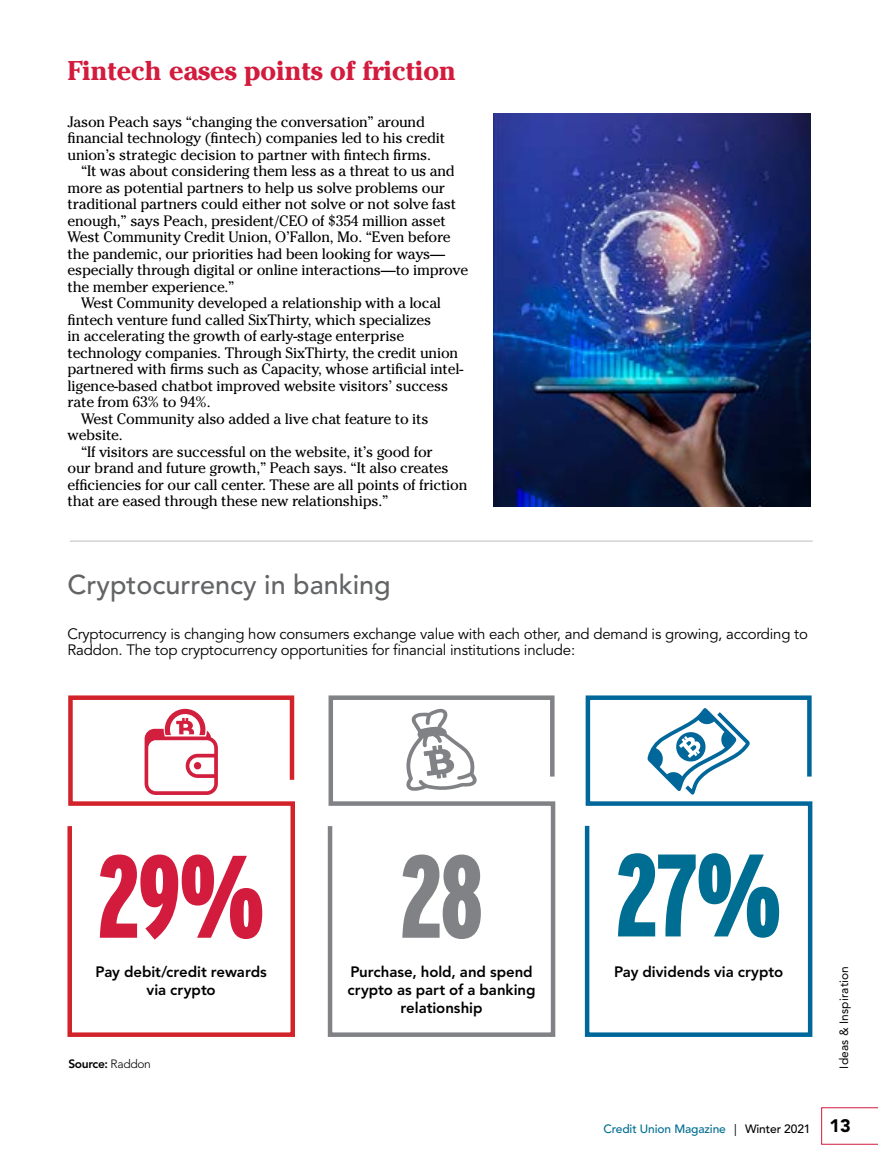
<style>
.page{position:relative;width:878px;height:1175px;background:#fff}
.page>*{position:absolute;margin:0;border:0;box-sizing:border-box;transform-origin:0 0}
.t1{font:900 117px "Interstate Compressed";color:#d21b3d}
.t2{font:700 27px "Cheltenham Std";color:#d21b3d}
.t3{font:500 27px "Avenir LT Std";color:#636466}
.t4{font:900 18px "Avenir LT Std";color:#000}
.t5{font:15px "Cheltenham Std";letter-spacing:-.015em;color:#000}
.t6{font:15px/16.5px "Avenir LT Std";letter-spacing:-.015em;color:#000}
.t7{font:800 15px/18px "Avenir LT Std";letter-spacing:-.005em;color:#000;text-align:center}
.t8{font:500 12px "Avenir LT Std";letter-spacing:-.01em;color:#006d92}
.t9{font:12px "Avenir LT Std";letter-spacing:.01em;color:#000}
.t10{font:800 12px "Avenir LT Std";letter-spacing:-.03em;color:#000}
.s1{color:#808285}
.s2{color:#006d92}
.s3{font-weight:300}
.s4{font-weight:400;color:#000}
.s5{color:#000}
</style>
<div class="page">
<svg style="left:821px;top:1107px;width:57px;height:37px"></svg>
<hr style="left:70px;top:541px;width:742px;height:1px;background:#bcbec0">
<svg style="left:67px;top:695px;width:228px;height:342px"></svg>
<svg style="left:327px;top:695px;width:229px;height:342px"></svg>
<svg style="left:584px;top:695px;width:229px;height:342px"></svg>
<svg style="left:144px;top:708px;width:74px;height:87px"></svg>
<div style="left:194px;top:762px;width:7px;height:7px;background:#d21f3e;border-radius:50%"></div>
<svg style="left:647px;top:708px;width:103px;height:86px"></svg>
<svg style="left:404px;top:708px;width:73px;height:82px"></svg>
<img style="left:493px;top:113px;width:317px;height:393px">
<h2 class="t2" style="left:68px;top:54px;width:390px">Fintech eases points of friction</h2>
<p class="t5" style="left:68px;top:113px;width:359px">Jason Peach says “changing the conversation” around</p>
<p class="t5" style="left:68px;top:129px;width:379px">financial technology (fintech) companies led to his credit</p>
<p class="t5" style="left:68px;top:146px;width:365px">union’s strategic decision to partner with fintech firms.</p>
<p class="t5" style="left:81px;top:162px;width:375px">“It was about considering them less as a threat to us and</p>
<p class="t5" style="left:68px;top:179px;width:379px">more as potential partners to help us solve problems our</p>
<p class="t5" style="left:68px;top:195px;width:390px">traditional partners could either not solve or not solve fast</p>
<p class="t5" style="left:68px;top:212px;width:380px">enough,” says Peach, president/CEO of $354 million asset</p>
<p class="t5" style="left:68px;top:228px;width:384px">West Community Credit Union, O’Fallon, Mo. “Even before</p>
<p class="t5" style="left:68px;top:245px;width:379px">the pandemic, our priorities had been looking for ways—</p>
<p class="t5" style="left:68px;top:261px;width:402px">especially through digital or online interactions—to improve</p>
<p class="t5" style="left:68px;top:278px;width:168px">the member experience.”</p>
<p class="t5" style="left:81px;top:294px;width:361px">West Community developed a relationship with a local</p>
<p class="t5" style="left:68px;top:311px;width:365px">fintech venture fund called SixThirty, which specializes</p>
<p class="t5" style="left:68px;top:327px;width:338px">in accelerating the growth of early-stage enterprise</p>
<p class="t5" style="left:68px;top:344px;width:392px">technology companies. Through SixThirty, the credit union</p>
<p class="t5" style="left:68px;top:360px;width:397px">partnered with firms such as Capacity, whose artificial intel-</p>
<p class="t5" style="left:68px;top:377px;width:382px">ligence-based chatbot improved website visitors’ success</p>
<p class="t5" style="left:68px;top:393px;width:145px">rate from 63% to 94%.</p>
<p class="t5" style="left:81px;top:410px;width:349px">West Community also added a live chat feature to its</p>
<p class="t5" style="left:68px;top:426px;width:57px">website.</p>
<p class="t5" style="left:81px;top:443px;width:353px">“If visitors are successful on the website, it’s good for</p>
<p class="t5" style="left:68px;top:459px;width:382px">our brand and future growth,” Peach says. “It also creates</p>
<p class="t5" style="left:68px;top:476px;width:401px">efficiencies for our call center. These are all points of friction</p>
<p class="t5" style="left:68px;top:492px;width:322px">that are eased through these new relationships.”</p>
<h2 class="t3" style="left:68px;top:569px;width:325px">Cryptocurrency in banking</h2>
<p class="t6" style="left:68px;top:625px;width:741px">Cryptocurrency is changing how consumers exchange value with each other, and demand is growing, according to<br>Raddon. The top cryptocurrency opportunities for financial institutions include:</p>
<h1 class="t1" style="left:98px;top:832px;width:685px">29% <span class="s1">28</span> <span class="s2">27%</span></h1>
<p class="t7" style="left:96px;top:962px;width:173px">Pay debit/credit rewards via crypto</p>
<p class="t7" style="left:347px;top:962px;width:189px">Purchase, hold, and spend crypto as part of a banking relationship</p>
<p class="t7" style="left:614px;top:962px;width:171px">Pay dividends via crypto</p>
<p class="t10" style="left:68px;top:1056px;width:84px">Source: <span class="s3">Raddon</span></p>
<p class="t8" style="left:603px;top:1122px;width:209px">Credit Union Magazine <span class="s4">|</span> <span class="s5">Winter 2021</span></p>
<p class="t9" style="left:837px;top:1068px;width:104px;rotate:-90deg">Ideas &amp; Inspiration</p>
<p class="t4" style="left:829px;top:1115px;width:23px">13</p>
</div>
